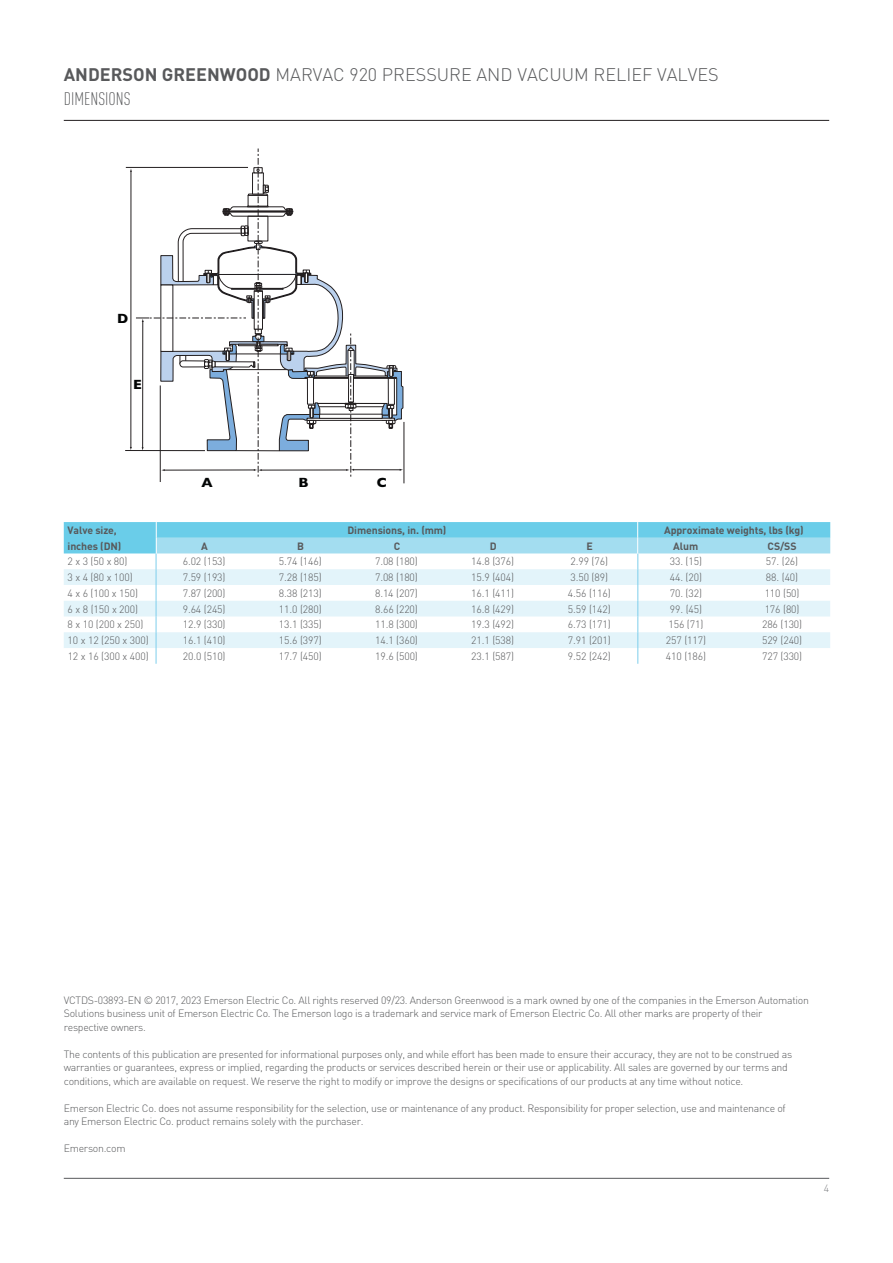
<style>
.page{position:relative;width:893px;height:1263px;background:#fff}
.page>*{position:absolute;margin:0;border:0;box-sizing:border-box;transform-origin:0 0}
.t1{font:300 18px/24px "DIN Pro";color:#58595b}
.t2{font:700 13.5px "Gill Sans";color:#030505}
.t3{font:300 10.5px/13.5px "DIN Pro";letter-spacing:-.025em;color:#58595b}
.t4{font:700 10.5px/15.8px "DIN Pro";letter-spacing:-.01em;color:#58595b}
.t5{font:300 10.5px "DIN Pro";color:#808285}
.s1{font-weight:700}
.s2{font-stretch:condensed}
</style>
<div class="page">
<hr style="left:64px;top:1178px;width:765px;height:1px;background:#58595b">
<hr style="left:64px;top:120px;width:765px;height:1px;background:#231f20">
<hr style="left:126px;top:167px;width:122px;height:1px;background:#231f20">
<hr style="left:125px;top:450px;width:80px;height:1px;background:#231f20">
<hr style="left:404px;top:422px;width:1px;height:61px;background:#231f20">
<hr style="left:160px;top:385px;width:1px;height:97px;background:#231f20">
<svg style="left:130px;top:149px;width:273px;height:328px"></svg>
<svg style="left:64px;top:522px;width:766px;height:142px"></svg>
<h1 class="t1" style="left:64px;top:61px;width:656px"><span class="s1">ANDERSON GREENWOOD</span> MARVAC 920 PRESSURE AND VACUUM RELIEF VALVES<br><span class="s2">DIMENSIONS</span></h1>
<p class="t2" style="left:117px;top:310px;width:13px">D</p>
<p class="t2" style="left:133px;top:377px;width:10px">E</p>
<p class="t2" style="left:202px;top:474px;width:13px">A</p>
<p class="t2" style="left:299px;top:475px;width:12px">B</p>
<p class="t2" style="left:377px;top:475px;width:12px">C</p>
<p class="t4" style="left:68px;top:521px;width:55px">Valve size, inches (DN)</p>
<p class="t4" style="left:347px;top:521px;width:101px">Dimensions, in. (mm)</p>
<p class="t4" style="left:664px;top:521px;width:141px">Approximate weights, lbs (kg)</p>
<p class="t4" style="left:201px;top:537px;width:8px">A</p>
<p class="t4" style="left:297px;top:537px;width:8px">B</p>
<p class="t4" style="left:394px;top:537px;width:8px">C</p>
<p class="t4" style="left:490px;top:537px;width:8px">D</p>
<p class="t4" style="left:586px;top:537px;width:8px">E</p>
<p class="t4" style="left:673px;top:537px;width:27px">Alum</p>
<p class="t4" style="left:768px;top:537px;width:30px">CS/SS</p>
<p class="t3" style="left:68px;top:554px;width:61px">2 x 3 (50 x 80)</p>
<p class="t3" style="left:183px;top:554px;width:44px">6.02 (153)</p>
<p class="t3" style="left:279px;top:554px;width:44px">5.74 (146)</p>
<p class="t3" style="left:375px;top:554px;width:44px">7.08 (180)</p>
<p class="t3" style="left:471px;top:554px;width:44px">14.8 (376)</p>
<p class="t3" style="left:570px;top:554px;width:39px">2.99 (76)</p>
<p class="t3" style="left:670px;top:554px;width:34px">33. (15)</p>
<p class="t3" style="left:766px;top:554px;width:34px">57. (26)</p>
<p class="t3" style="left:68px;top:570px;width:67px">3 x 4 (80 x 100)</p>
<p class="t3" style="left:183px;top:570px;width:44px">7.59 (193)</p>
<p class="t3" style="left:279px;top:570px;width:44px">7.28 (185)</p>
<p class="t3" style="left:375px;top:570px;width:44px">7.08 (180)</p>
<p class="t3" style="left:471px;top:570px;width:44px">15.9 (404)</p>
<p class="t3" style="left:570px;top:570px;width:39px">3.50 (89)</p>
<p class="t3" style="left:670px;top:570px;width:34px">44. (20)</p>
<p class="t3" style="left:766px;top:570px;width:34px">88. (40)</p>
<p class="t3" style="left:68px;top:585px;width:72px">4 x 6 (100 x 150)</p>
<p class="t3" style="left:183px;top:585px;width:44px">7.87 (200)</p>
<p class="t3" style="left:279px;top:585px;width:44px">8.38 (213)</p>
<p class="t3" style="left:375px;top:585px;width:44px">8.14 (207)</p>
<p class="t3" style="left:471px;top:585px;width:44px">16.1 (411)</p>
<p class="t3" style="left:568px;top:585px;width:44px">4.56 (116)</p>
<p class="t3" style="left:670px;top:585px;width:34px">70. (32)</p>
<p class="t3" style="left:765px;top:585px;width:36px">110 (50)</p>
<p class="t3" style="left:68px;top:601px;width:72px">6 x 8 (150 x 200)</p>
<p class="t3" style="left:183px;top:601px;width:44px">9.64 (245)</p>
<p class="t3" style="left:279px;top:601px;width:44px">11.0 (280)</p>
<p class="t3" style="left:375px;top:601px;width:44px">8.66 (220)</p>
<p class="t3" style="left:471px;top:601px;width:44px">16.8 (429)</p>
<p class="t3" style="left:568px;top:601px;width:44px">5.59 (142)</p>
<p class="t3" style="left:670px;top:601px;width:34px">99. (45)</p>
<p class="t3" style="left:765px;top:601px;width:36px">176 (80)</p>
<p class="t3" style="left:68px;top:617px;width:77px">8 x 10 (200 x 250)</p>
<p class="t3" style="left:183px;top:617px;width:44px">12.9 (330)</p>
<p class="t3" style="left:279px;top:617px;width:44px">13.1 (335)</p>
<p class="t3" style="left:375px;top:617px;width:44px">11.8 (300)</p>
<p class="t3" style="left:471px;top:617px;width:44px">19.3 (492)</p>
<p class="t3" style="left:568px;top:617px;width:44px">6.73 (171)</p>
<p class="t3" style="left:668px;top:617px;width:36px">156 (71)</p>
<p class="t3" style="left:762px;top:617px;width:42px">286 (130)</p>
<p class="t3" style="left:68px;top:633px;width:83px">10 x 12 (250 x 300)</p>
<p class="t3" style="left:183px;top:633px;width:44px">16.1 (410)</p>
<p class="t3" style="left:279px;top:633px;width:44px">15.6 (397)</p>
<p class="t3" style="left:375px;top:633px;width:44px">14.1 (360)</p>
<p class="t3" style="left:471px;top:633px;width:44px">21.1 (538)</p>
<p class="t3" style="left:568px;top:633px;width:44px">7.91 (201)</p>
<p class="t3" style="left:666px;top:633px;width:42px">257 (117)</p>
<p class="t3" style="left:762px;top:633px;width:42px">529 (240)</p>
<p class="t3" style="left:68px;top:648px;width:83px">12 x 16 (300 x 400)</p>
<p class="t3" style="left:183px;top:648px;width:44px">20.0 (510)</p>
<p class="t3" style="left:279px;top:648px;width:44px">17.7 (450)</p>
<p class="t3" style="left:375px;top:648px;width:44px">19.6 (500)</p>
<p class="t3" style="left:471px;top:648px;width:44px">23.1 (587)</p>
<p class="t3" style="left:568px;top:648px;width:44px">9.52 (242)</p>
<p class="t3" style="left:666px;top:648px;width:42px">410 (186)</p>
<p class="t3" style="left:762px;top:648px;width:42px">727 (330)</p>
<p class="t3" style="left:64px;top:992px;width:747px">VCTDS-03893-EN © 2017, 2023 Emerson Electric Co. All rights reserved 09/23. Anderson Greenwood is a mark owned by one of the companies in the Emerson Automation<br>Solutions business unit of Emerson Electric Co. The Emerson logo is a trademark and service mark of Emerson Electric Co. All other marks are property of their respective owners.</p>
<p class="t3" style="left:64px;top:1046px;width:730px">The contents of this publication are presented for informational purposes only, and while effort has been made to ensure their accuracy, they are not to be construed as warranties or guarantees, express or implied, regarding the products or services described herein or their use or applicability. All sales are governed by our terms and conditions, which are available on request. We reserve the right to modify or improve the designs or specifications of our products at any time without notice.</p>
<p class="t3" style="left:64px;top:1100px;width:723px">Emerson Electric Co. does not assume responsibility for the selection, use or maintenance of any product. Responsibility for proper selection, use and maintenance of any Emerson Electric Co. product remains solely with the purchaser.</p>
<p class="t3" style="left:64px;top:1141px;width:63px">Emerson.com</p>
<p class="t5" style="left:824px;top:1180px;width:7px">4</p>
</div>
